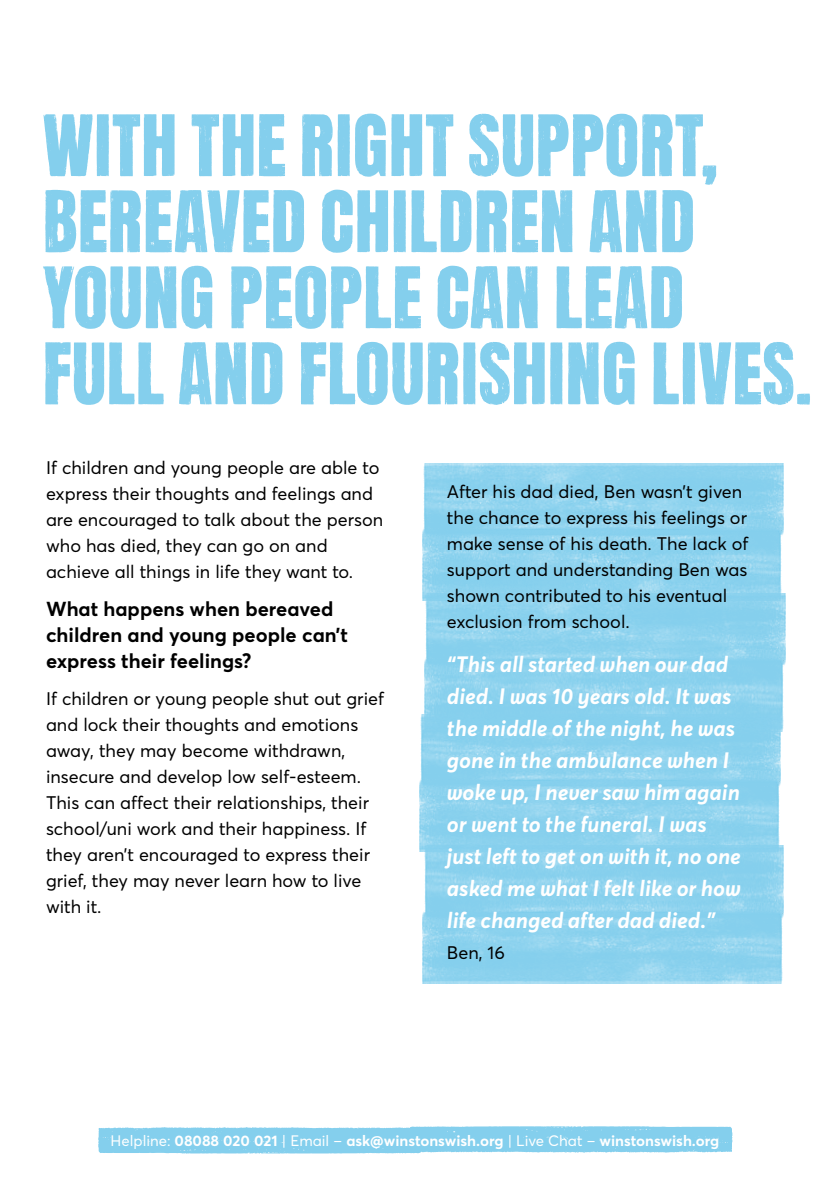
<style>
.page{position:relative;width:840px;height:1191px;background:#fff}
.page>*{position:absolute;margin:0;border:0;box-sizing:border-box;transform-origin:0 0}
.t1{font:72px/76px "WWANTON";color:#84cfed}
.t2{font:italic 700 22px/32px "Averta Std";color:#fff}
.t3{font:700 20px/26px "Averta Std";color:#000}
.t4{font:18px/26px "Averta Std";color:#000}
.t5{font:700 15px "Averta Std";color:#fff}
.s1{font-weight:400}
</style>
<div class="page">
<img style="left:424px;top:846px;width:359px;height:72px">
<img style="left:422px;top:911px;width:360px;height:72px">
<img style="left:423px;top:463px;width:359px;height:72px">
<img style="left:422px;top:528px;width:359px;height:72px">
<img style="left:425px;top:593px;width:359px;height:72px">
<img style="left:424px;top:659px;width:359px;height:72px">
<img style="left:420px;top:714px;width:360px;height:72px">
<img style="left:419px;top:779px;width:359px;height:72px">
<svg style="left:98px;top:1126px;width:634px;height:27px;background:#8cd2ee"></svg>
<h1 class="t1" style="left:43px;top:110px;width:770px">WITH THE RIGHT SUPPORT,<br>BEREAVED CHILDREN AND<br>YOUNG PEOPLE CAN LEAD<br>FULL AND FLOURISHING LIVES.</h1>
<p class="t4" style="left:46px;top:454px;width:338px">If children and young people are able to express their thoughts and feelings and are encouraged to talk about the person who has died, they can go on and achieve all things in life they want to.</p>
<p class="t3" style="left:46px;top:595px;width:303px">What happens when bereaved children and young people can’t express their feelings?</p>
<p class="t4" style="left:46px;top:685px;width:339px">If children or young people shut out grief and lock their thoughts and emotions away, they may become withdrawn, insecure and develop low self-esteem.<br>This can affect their relationships, their school/uni work and their happiness. If they aren’t encouraged to express their grief, they may never learn how to live with it.</p>
<p class="t4" style="left:446px;top:479px;width:303px">After his dad died, Ben wasn’t given the chance to express his feelings or make sense of his death. The lack of support and understanding Ben was shown contributed to his eventual exclusion from school.</p>
<p class="t2" style="left:446px;top:649px;width:295px">“This all started when our dad died. I was 10 years old. It was the middle of the night, he was gone in the ambulance when I woke up, I never saw him again or went to the funeral. I was just left to get on with it, no one asked me what I felt like or how life changed after dad died.”</p>
<p class="t4" style="left:446px;top:940px;width:59px">Ben, 16</p>
<p class="t5" style="left:110px;top:1131px;width:610px"><span class="s1">Helpline:</span> 08088 020 021 <span class="s1">| Email –</span> ask@winstonswish.org <span class="s1">| Live Chat –</span> winstonswish.org</p>
</div>
